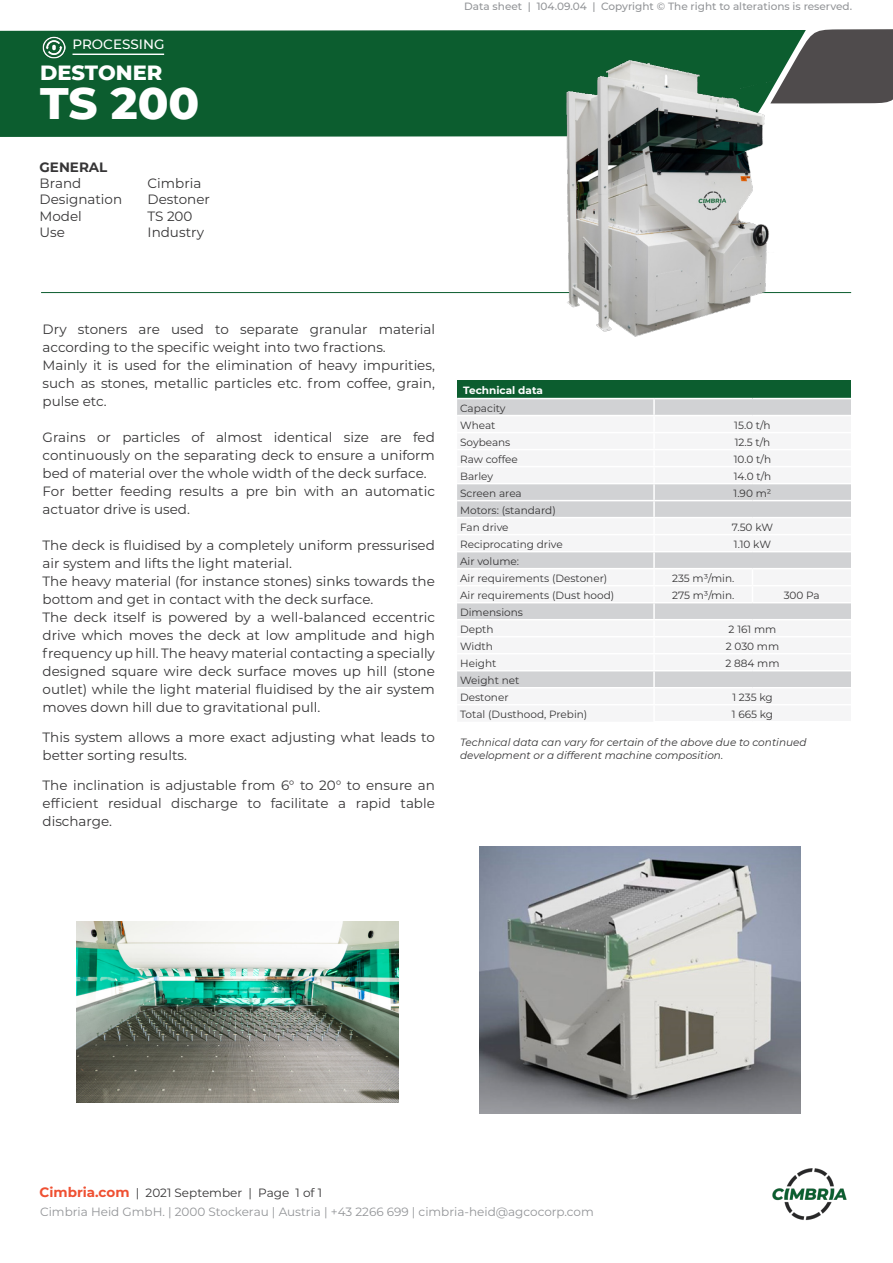
<style>
.page{position:relative;width:893px;height:1263px;background:#fff}
.page>*{position:absolute;margin:0;border:0;box-sizing:border-box;transform-origin:0 0}
.t1{font:800 45px "Montserrat";color:#fff}
.t2{font:800 21px "Montserrat";color:#fff}
.Montserrat_9_pt{font:13.5px/18px "Montserrat";color:#363536}
.t3{font:500 13.5px "Montserrat";color:#fff}
.t4{font:700 13.5px "Montserrat";color:#363536}
.t5{font:12px "Montserrat";color:#939598}
.t6{font:12px "Montserrat";color:#363536}
.Spec_Table_Body{font:10.5px "Montserrat";color:#363536}
.Montserrat_9_pt-2{font:italic 10.5px/13.5px "Montserrat";color:#363536}
.t7{font:500 10.5px "Montserrat";color:#939598}
.Spec_Table_Body-2{font:700 10.5px "Montserrat";color:#fff}
.s1{font-weight:700;font-size:13.5px;color:#ef5032}
</style>
<div class="page">
<div style="left:0;top:30px;width:806px;height:107px;background:#0c5d2f"></div>
<svg style="left:770px;top:29px;width:123px;height:74px;background:#525652"></svg>
<img style="left:772px;top:1168px;width:75px;height:53px">
<hr style="left:41px;top:292px;width:810px;height:1px;background:#0c5d2f">
<img style="left:43px;top:36px;width:22px;height:23px">
<hr style="left:73px;top:54px;width:91px;height:1px;background:#fff">
<div style="left:457px;top:380px;width:394px;height:19px;background:#0c5d2f"></div>
<div style="left:457px;top:399px;width:394px;height:16px;background:#d1d2d4"></div>
<svg style="left:457px;top:484px;width:394px;height:203px;fill:#f5f5f6"></svg>
<hr style="left:457px;top:398px;width:197px;height:1px;background:#fff">
<hr style="left:654px;top:398px;width:98px;height:1px;background:#fff">
<hr style="left:752px;top:398px;width:99px;height:1px;background:#fff">
<hr style="left:457px;top:500px;width:197px;height:1px;background:#fff">
<hr style="left:654px;top:500px;width:98px;height:1px;background:#fff">
<hr style="left:752px;top:500px;width:99px;height:1px;background:#fff">
<hr style="left:457px;top:517px;width:197px;height:1px;background:#fff">
<hr style="left:654px;top:517px;width:98px;height:1px;background:#fff">
<hr style="left:752px;top:517px;width:99px;height:1px;background:#fff">
<hr style="left:457px;top:534px;width:197px;height:1px;background:#fff">
<hr style="left:654px;top:534px;width:98px;height:1px;background:#fff">
<hr style="left:752px;top:534px;width:99px;height:1px;background:#fff">
<hr style="left:457px;top:551px;width:197px;height:1px;background:#fff">
<hr style="left:654px;top:551px;width:98px;height:1px;background:#fff">
<hr style="left:752px;top:551px;width:99px;height:1px;background:#fff">
<hr style="left:457px;top:568px;width:197px;height:1px;background:#fff">
<hr style="left:654px;top:568px;width:98px;height:1px;background:#fff">
<hr style="left:752px;top:568px;width:99px;height:1px;background:#fff">
<hr style="left:457px;top:585px;width:197px;height:1px;background:#fff">
<hr style="left:654px;top:585px;width:98px;height:1px;background:#fff">
<hr style="left:752px;top:585px;width:99px;height:1px;background:#fff">
<svg style="left:752px;top:569px;width:1px;height:33px"></svg>
<hr style="left:457px;top:602px;width:197px;height:1px;background:#fff">
<hr style="left:654px;top:602px;width:98px;height:1px;background:#fff">
<hr style="left:752px;top:602px;width:99px;height:1px;background:#fff">
<hr style="left:457px;top:619px;width:197px;height:1px;background:#fff">
<hr style="left:654px;top:619px;width:98px;height:1px;background:#fff">
<hr style="left:752px;top:619px;width:99px;height:1px;background:#fff">
<hr style="left:457px;top:636px;width:197px;height:1px;background:#fff">
<hr style="left:654px;top:636px;width:98px;height:1px;background:#fff">
<hr style="left:752px;top:636px;width:99px;height:1px;background:#fff">
<hr style="left:457px;top:653px;width:197px;height:1px;background:#fff">
<hr style="left:654px;top:653px;width:98px;height:1px;background:#fff">
<hr style="left:752px;top:653px;width:99px;height:1px;background:#fff">
<hr style="left:457px;top:670px;width:197px;height:1px;background:#fff">
<hr style="left:654px;top:670px;width:98px;height:1px;background:#fff">
<hr style="left:752px;top:670px;width:99px;height:1px;background:#fff">
<svg style="left:653px;top:399px;width:2px;height:288px"></svg>
<img style="left:555px;top:53px;width:225px;height:284px">
<img style="left:76px;top:922px;width:322px;height:181px">
<img style="left:479px;top:846px;width:321px;height:267px">
<p class="t3" style="left:73px;top:35px;width:93px">PROCESSING</p>
<p class="t2" style="left:40px;top:57px;width:124px">DESTONER</p>
<p class="t1" style="left:40px;top:70px;width:161px">TS 200</p>
<p class="t4" style="left:40px;top:158px;width:69px">GENERAL</p>
<p class="Montserrat_9_pt" style="left:40px;top:174px;width:43px">Brand</p>
<p class="Montserrat_9_pt" style="left:148px;top:174px;width:55px">Cimbria</p>
<p class="Montserrat_9_pt" style="left:40px;top:190px;width:84px">Designation</p>
<p class="Montserrat_9_pt" style="left:148px;top:190px;width:64px">Destoner</p>
<p class="Montserrat_9_pt" style="left:40px;top:206px;width:44px">Model</p>
<p class="Montserrat_9_pt" style="left:148px;top:206px;width:46px">TS 200</p>
<p class="Montserrat_9_pt" style="left:40px;top:223px;width:27px">Use</p>
<p class="Montserrat_9_pt" style="left:148px;top:223px;width:58px">Industry</p>
<p class="t7" style="left:464px;top:-1px;width:389px">Data sheet | 104.09.04 | Copyright © The right to alterations is reserved.</p>
<p class="Montserrat_9_pt" style="left:43px;top:320px;width:394px">Dry stoners are used to separate granular material according to the specific weight into two fractions.</p>
<p class="Montserrat_9_pt" style="left:43px;top:356px;width:394px;text-align:justify">Mainly it is used for the elimination of heavy impurities, such as stones, metallic particles etc. from coffee, grain, pulse etc.</p>
<p class="Montserrat_9_pt" style="left:43px;top:428px;width:394px;text-align:justify">Grains or particles of almost identical size are fed continuously on the separating deck to ensure a uniform bed of material over the whole width of the deck surface.</p>
<p class="Montserrat_9_pt" style="left:43px;top:482px;width:394px">For better feeding results a pre bin with an automatic actuator drive is used.</p>
<p class="Montserrat_9_pt" style="left:43px;top:536px;width:394px">The deck is fluidised by a completely uniform pressurised air system and lifts the light material.</p>
<p class="Montserrat_9_pt" style="left:43px;top:572px;width:394px">The heavy material (for instance stones) sinks towards the bottom and get in contact with the deck surface.</p>
<p class="Montserrat_9_pt" style="left:43px;top:608px;width:394px;text-align:justify">The deck itself is powered by a well-balanced eccentric drive which moves the deck at low amplitude and high frequency up hill. The heavy material contacting a specially designed square wire deck surface moves up hill (stone outlet) while the light material fluidised by the air system moves down hill due to gravitational pull.</p>
<p class="Montserrat_9_pt" style="left:43px;top:728px;width:394px">This system allows a more exact adjusting what leads to better sorting results.</p>
<p class="Montserrat_9_pt" style="left:43px;top:776px;width:394px;text-align:justify">The inclination is adjustable from 6° to 20° to ensure an efficient residual discharge to facilitate a rapid table discharge.</p>
<p class="Spec_Table_Body-2" style="left:463px;top:383px;width:81px">Technical data</p>
<p class="Spec_Table_Body" style="left:460px;top:401px;width:47px">Capacity</p>
<p class="Spec_Table_Body" style="left:460px;top:418px;width:37px">Wheat</p>
<p class="Spec_Table_Body" style="left:734px;top:418px;width:38px">15.0 t/h</p>
<p class="Spec_Table_Body" style="left:460px;top:435px;width:52px">Soybeans</p>
<p class="Spec_Table_Body" style="left:735px;top:435px;width:37px">12.5 t/h</p>
<p class="Spec_Table_Body" style="left:460px;top:452px;width:59px">Raw coffee</p>
<p class="Spec_Table_Body" style="left:734px;top:452px;width:39px">10.0 t/h</p>
<p class="Spec_Table_Body" style="left:460px;top:469px;width:34px">Barley</p>
<p class="Spec_Table_Body" style="left:734px;top:469px;width:39px">14.0 t/h</p>
<p class="Spec_Table_Body" style="left:460px;top:486px;width:63px">Screen area</p>
<p class="Spec_Table_Body" style="left:734px;top:486px;width:39px">1.90 m²</p>
<p class="Spec_Table_Body" style="left:460px;top:503px;width:97px">Motors: (standard)</p>
<p class="Spec_Table_Body" style="left:460px;top:520px;width:50px">Fan drive</p>
<p class="Spec_Table_Body" style="left:732px;top:520px;width:43px">7.50 kW</p>
<p class="Spec_Table_Body" style="left:460px;top:537px;width:104px">Reciprocating drive</p>
<p class="Spec_Table_Body" style="left:734px;top:537px;width:39px">1.10 kW</p>
<p class="Spec_Table_Body" style="left:460px;top:554px;width:61px">Air volume:</p>
<p class="Spec_Table_Body" style="left:460px;top:571px;width:149px">Air requirements (Destoner)</p>
<p class="Spec_Table_Body" style="left:672px;top:571px;width:64px">235 m³/min.</p>
<p class="Spec_Table_Body" style="left:460px;top:588px;width:156px">Air requirements (Dust hood)</p>
<p class="Spec_Table_Body" style="left:672px;top:588px;width:64px">275 m³/min.</p>
<p class="Spec_Table_Body" style="left:784px;top:588px;width:38px">300 Pa</p>
<p class="Spec_Table_Body" style="left:460px;top:605px;width:64px">Dimensions</p>
<p class="Spec_Table_Body" style="left:460px;top:622px;width:35px">Depth</p>
<p class="Spec_Table_Body" style="left:729px;top:622px;width:49px">2 161 mm</p>
<p class="Spec_Table_Body" style="left:460px;top:639px;width:34px">Width</p>
<p class="Spec_Table_Body" style="left:726px;top:639px;width:55px">2 030 mm</p>
<p class="Spec_Table_Body" style="left:460px;top:656px;width:38px">Height</p>
<p class="Spec_Table_Body" style="left:725px;top:656px;width:56px">2 884 mm</p>
<p class="Spec_Table_Body" style="left:460px;top:673px;width:61px">Weight net</p>
<p class="Spec_Table_Body" style="left:460px;top:690px;width:50px">Destoner</p>
<p class="Spec_Table_Body" style="left:732px;top:690px;width:42px">1 235 kg</p>
<p class="Spec_Table_Body" style="left:460px;top:707px;width:129px">Total (Dusthood, Prebin)</p>
<p class="Spec_Table_Body" style="left:732px;top:707px;width:43px">1 665 kg</p>
<p class="Montserrat_9_pt-2" style="left:460px;top:735px;width:348px">Technical data can vary for certain of the above due to continued development or a different machine composition.</p>
<p class="t6" style="left:40px;top:1184px;width:284px"><span class="s1">Cimbria.com</span> | 2021 September | Page 1 of 1</p>
<p class="t5" style="left:40px;top:1203px;width:555px">Cimbria Heid GmbH. | 2000 Stockerau | Austria | +43 2266 699 | cimbria-heid@agcocorp.com</p>
</div>
